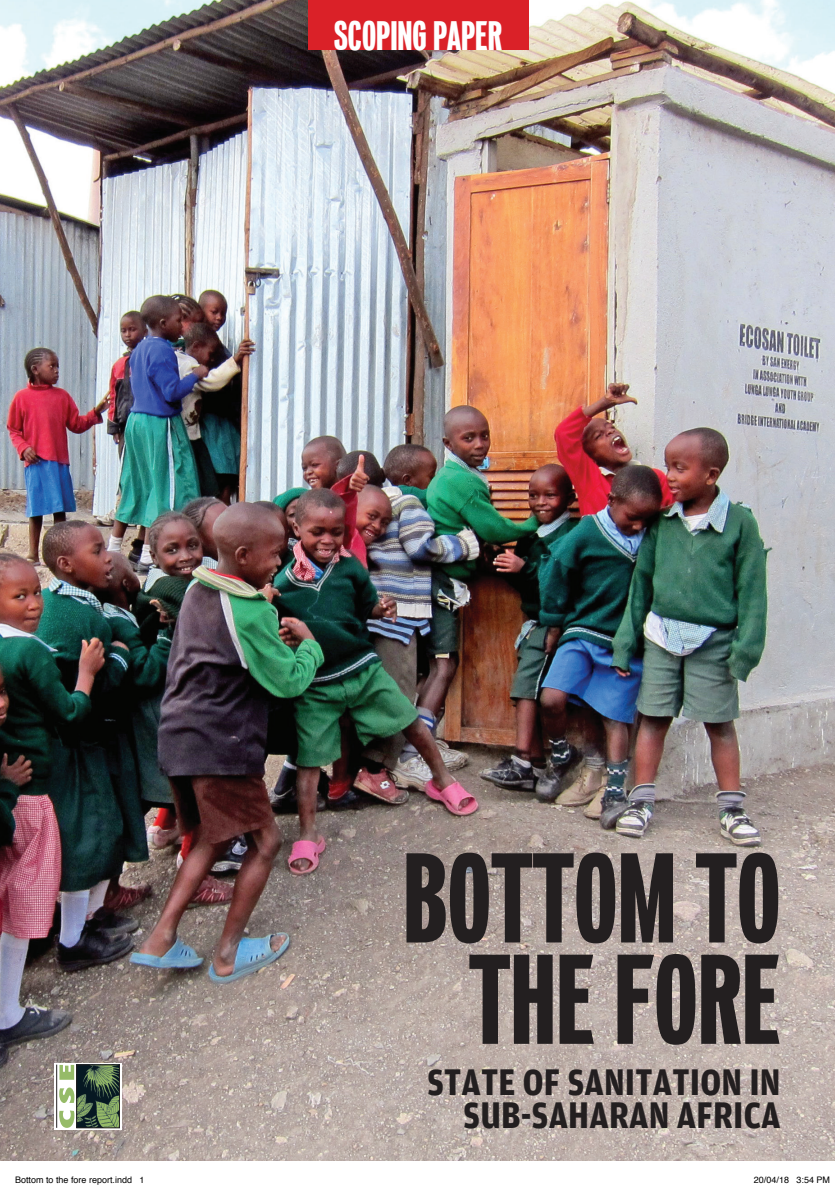
<style>
.page{position:relative;width:835px;height:1188px;background:#fff}
.page>*{position:absolute;margin:0;border:0;box-sizing:border-box;transform-origin:0 0}
.t1{font:900 extra-condensed 115.8px/101.2px "Vonnes";color:#231f20;text-align:center}
.t2{font:700 39.15px/33.3px "Amplitude Cond";letter-spacing:.005em;color:#231f20;text-align:right}
.t3{font:900 extra-condensed 37.65px "Vonnes";color:#fff}
.t4{font:9px "Helvetica";color:#000}
</style>
<div class="page">
<img style="left:0;top:0;width:835px;height:1161px">
<svg style="left:54px;top:1063px;width:68px;height:66px"></svg>
<svg style="left:59px;top:1110px;width:15px;height:18px"></svg>
<svg style="left:59px;top:1087px;width:15px;height:16px"></svg>
<svg style="left:59px;top:1065px;width:15px;height:15px"></svg>
<hr style="left:56px;top:1064px;width:1px;height:64px;background:#231f20">
<img style="left:78px;top:1066px;width:40px;height:60px">
<div style="left:76px;top:1064px;width:44px;height:64px;border:1px solid #231f20"></div>
<div style="left:308px;top:0;width:220px;height:50px;background:#da2128"></div>
<h3 class="t3" style="left:334px;top:15px;width:170px">SCOPING PAPER</h3>
<h1 class="t1" style="left:403px;top:853px;width:379px">BOTTOM TO<br>THE FORE</h1>
<h2 class="t2" style="left:427px;top:1065px;width:355px">STATE OF SANITATION IN<br>SUB-SAHARAN AFRICA</h2>
<p class="t4" style="left:15px;top:1174px;width:131px">Bottom to the fore report.indd 1</p>
<p class="t4" style="left:754px;top:1174px;width:78px">20/04/18 3:54 PM</p>
</div>
